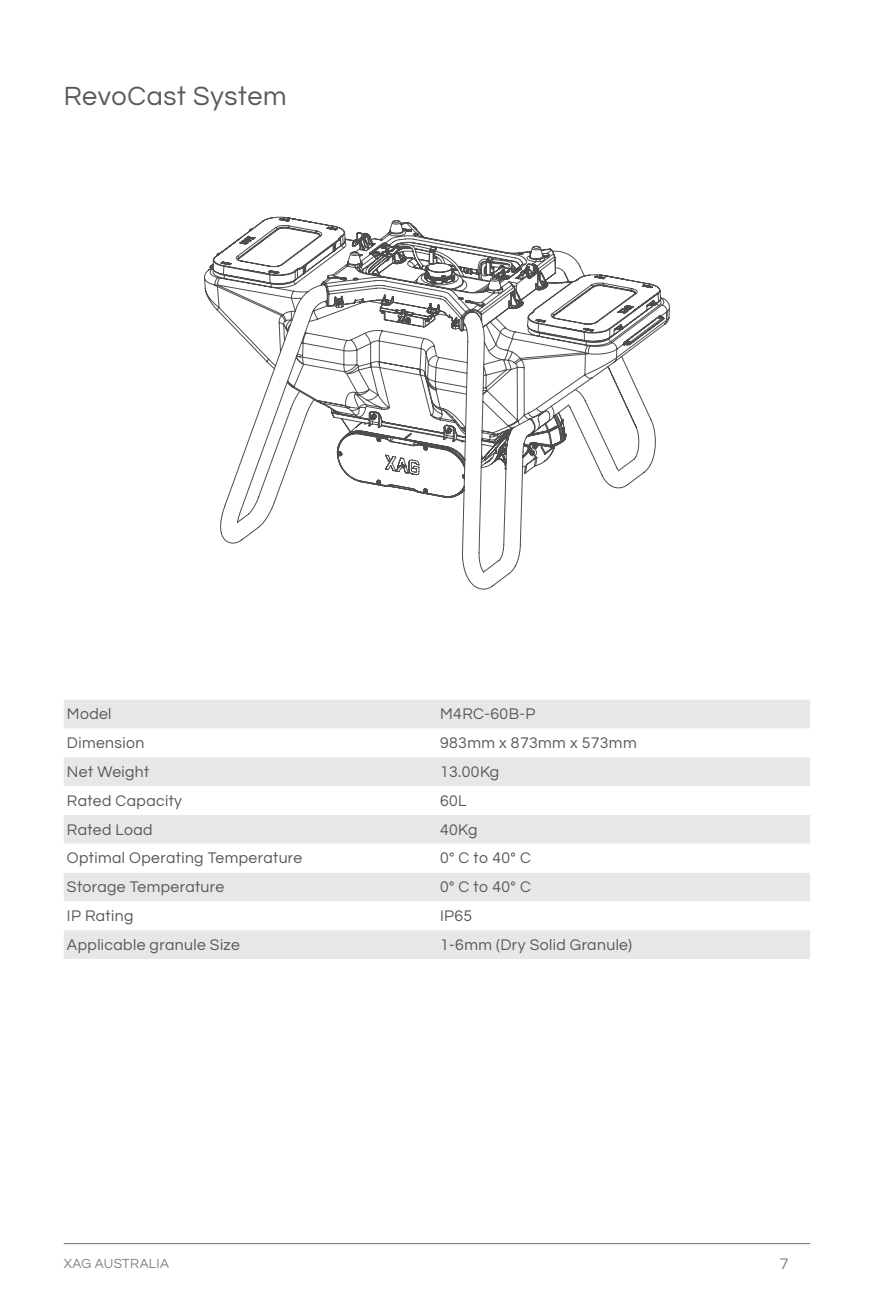
<style>
.page{position:relative;width:874px;height:1308px;background:#fff}
.page>*{position:absolute;margin:0;border:0;box-sizing:border-box;transform-origin:0 0}
.t1{font:27px "Questrial";letter-spacing:.025em;color:#57585a}
.正文{font:15.75px "Questrial";letter-spacing:.025em;color:#57585a}
.t2{font:15.75px "Questrial";color:#808285}
.t3{font:13.5px "Questrial";letter-spacing:.025em;color:#808285}
</style>
<div class="page">
<hr style="left:64px;top:1243px;width:746px;height:1px;background:#6c6d70">
<svg style="left:204px;top:217px;width:466px;height:372px"></svg>
<div style="left:64px;top:700px;width:746px;height:259px;background:#e6e7e9"></div>
<svg style="left:64px;top:728px;width:746px;height:202px"></svg>
<p class="t1" style="left:64px;top:78px;width:224px">RevoCast System</p>
<p class="正文" style="left:67px;top:703px;width:46px">Model</p>
<p class="正文" style="left:440px;top:703px;width:97px">M4RC-60B-P</p>
<p class="正文" style="left:67px;top:732px;width:79px">Dimension</p>
<p class="正文" style="left:440px;top:732px;width:198px">983mm x 873mm x 573mm</p>
<p class="正文" style="left:67px;top:760px;width:84px">Net Weight</p>
<p class="正文" style="left:440px;top:760px;width:60px">13.00Kg</p>
<p class="正文" style="left:67px;top:789px;width:117px">Rated Capacity</p>
<p class="正文" style="left:440px;top:789px;width:28px">60L</p>
<p class="正文" style="left:67px;top:818px;width:87px">Rated Load</p>
<p class="正文" style="left:440px;top:818px;width:39px">40Kg</p>
<p class="正文" style="left:67px;top:847px;width:237px">Optimal Operating Temperature</p>
<p class="正文" style="left:440px;top:847px;width:92px">0° C to 40° C</p>
<p class="正文" style="left:67px;top:876px;width:159px">Storage Temperature</p>
<p class="正文" style="left:440px;top:876px;width:92px">0° C to 40° C</p>
<p class="正文" style="left:67px;top:904px;width:68px">IP Rating</p>
<p class="正文" style="left:440px;top:904px;width:34px">IP65</p>
<p class="正文" style="left:67px;top:933px;width:175px">Applicable granule Size</p>
<p class="正文" style="left:440px;top:933px;width:193px">1-6mm (Dry Solid Granule)</p>
<p class="t3" style="left:64px;top:1254px;width:107px">XAG AUSTRALIA</p>
<p class="t2" style="left:780px;top:1252px;width:10px">7</p>
</div>
